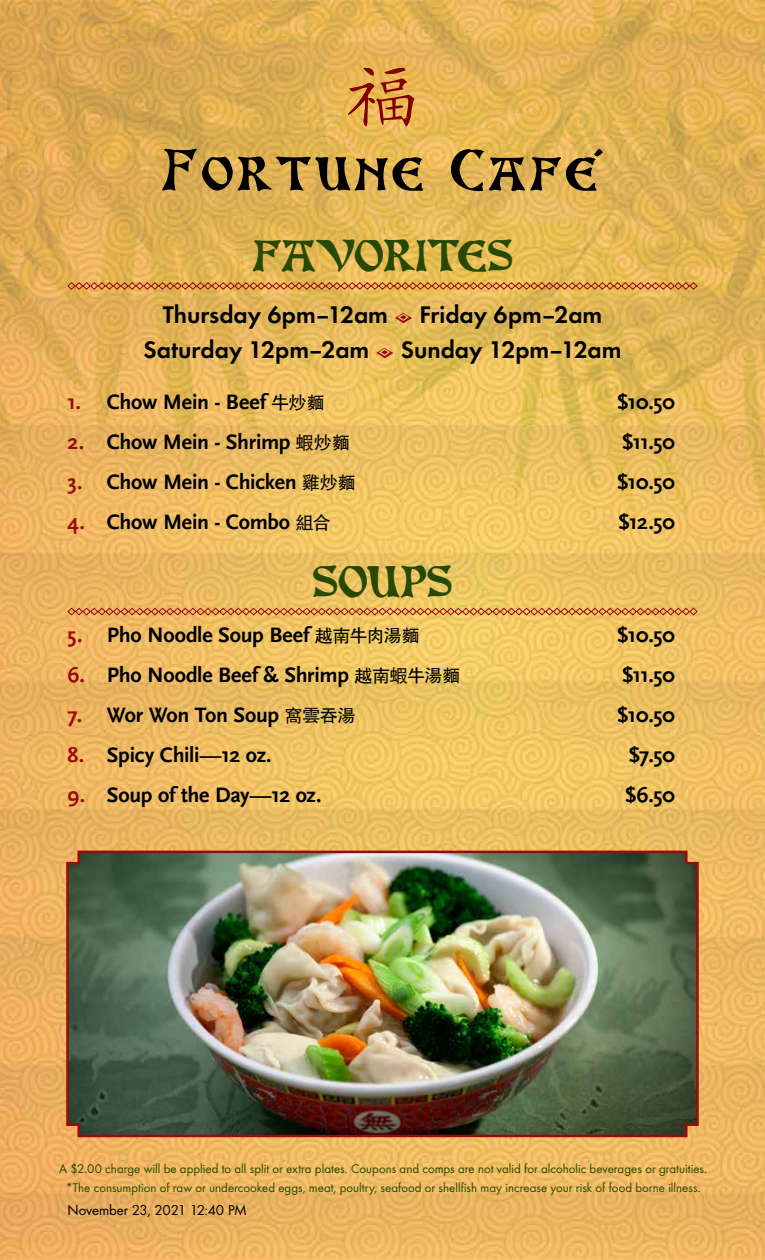
<style>
.page{position:relative;width:765px;height:1260px;background:#fff}
.page>*{position:absolute;margin:0;border:0;box-sizing:border-box;transform-origin:0 0}
.t1{font:45px "Altenburg";letter-spacing:-.01em;color:#274905}
.t2{font:25px "Futura Dem";color:#000}
.t3{font:700 21.88px "Scala Sans";letter-spacing:-.015em;color:#000}
.t4{font:15px "Futura Boo";letter-spacing:-.015em;color:#000}
.t5{font:13.12px/18.8px "Futura Boo";letter-spacing:.005em;color:#274905;text-align:center}
.s1{color:#9a090d}
.s2{font-family:"FZHTK GBK1 0";font-weight:400;font-size:18.12px}
</style>
<div class="page">
<img style="left:0;top:0;width:765px;height:1260px">
<svg style="left:67px;top:282px;width:631px;height:8px;background:#ce823f"></svg>
<svg style="left:67px;top:607px;width:631px;height:9px;background:#d78f4b"></svg>
<svg style="left:162px;top:149px;width:441px;height:42px;background:#a2813d"></svg>
<svg style="left:348px;top:67px;width:67px;height:60px;background:#d08a40"></svg>
<img style="left:65px;top:849px;width:635px;height:289px">
<svg style="left:395px;top:313px;width:17px;height:10px"></svg>
<svg style="left:377px;top:348px;width:16px;height:10px"></svg>
<h1 class="t1" style="left:252px;top:225px;width:262px">FAVORITES</h1>
<p class="t2" style="left:163px;top:297px;width:227px">Thursday 6pm–12am</p>
<p class="t2" style="left:419px;top:297px;width:184px">Friday 6pm–2am</p>
<p class="t2" style="left:144px;top:332px;width:227px">Saturday 12pm–2am</p>
<p class="t2" style="left:401px;top:332px;width:222px">Sunday 12pm–12am</p>
<p class="t3" style="left:68px;top:390px;width:259px"><span class="s1">1.</span> Chow Mein - Beef <span class="s2">牛炒麵</span></p>
<p class="t3" style="left:617px;top:390px;width:60px">$10.50</p>
<p class="t3" style="left:67px;top:430px;width:284px"><span class="s1">2.</span> Chow Mein - Shrimp <span class="s2">蝦炒麵</span></p>
<p class="t3" style="left:622px;top:430px;width:55px">$11.50</p>
<p class="t3" style="left:68px;top:470px;width:290px"><span class="s1">3.</span> Chow Mein - Chicken <span class="s2">雞炒麵</span></p>
<p class="t3" style="left:617px;top:470px;width:60px">$10.50</p>
<p class="t3" style="left:68px;top:510px;width:265px"><span class="s1">4.</span> Chow Mein - Combo <span class="s2">組合</span></p>
<p class="t3" style="left:618px;top:510px;width:58px">$12.50</p>
<h1 class="t1" style="left:312px;top:551px;width:142px">SOUPS</h1>
<p class="t3" style="left:68px;top:623px;width:354px"><span class="s1">5.</span> Pho Noodle Soup Beef <span class="s2">越南牛肉湯麵</span></p>
<p class="t3" style="left:617px;top:623px;width:60px">$10.50</p>
<p class="t3" style="left:68px;top:663px;width:394px"><span class="s1">6.</span> Pho Noodle Beef &amp; Shrimp <span class="s2">越南蝦牛湯麵</span></p>
<p class="t3" style="left:622px;top:663px;width:55px">$11.50</p>
<p class="t3" style="left:68px;top:703px;width:290px"><span class="s1">7.</span> Wor Won Ton Soup <span class="s2">窩雲吞湯</span></p>
<p class="t3" style="left:617px;top:703px;width:60px">$10.50</p>
<p class="t3" style="left:68px;top:743px;width:206px"><span class="s1">8.</span> Spicy Chili—12 oz.</p>
<p class="t3" style="left:629px;top:743px;width:48px">$7.50</p>
<p class="t3" style="left:68px;top:783px;width:256px"><span class="s1">9.</span> Soup of the Day—12 oz.</p>
<p class="t3" style="left:625px;top:783px;width:52px">$6.50</p>
<p class="t5" style="left:59px;top:1159px;width:650px">A $2.00 charge will be applied to all split or extra plates. Coupons and comps are not valid for alcoholic beverages or gratuities. *The consumption of raw or undercooked eggs, meat, poultry, seafood or shellfish may increase your risk of food borne illness.</p>
<p class="t4" style="left:68px;top:1199px;width:181px">November 23, 2021 12:40 PM</p>
</div>
